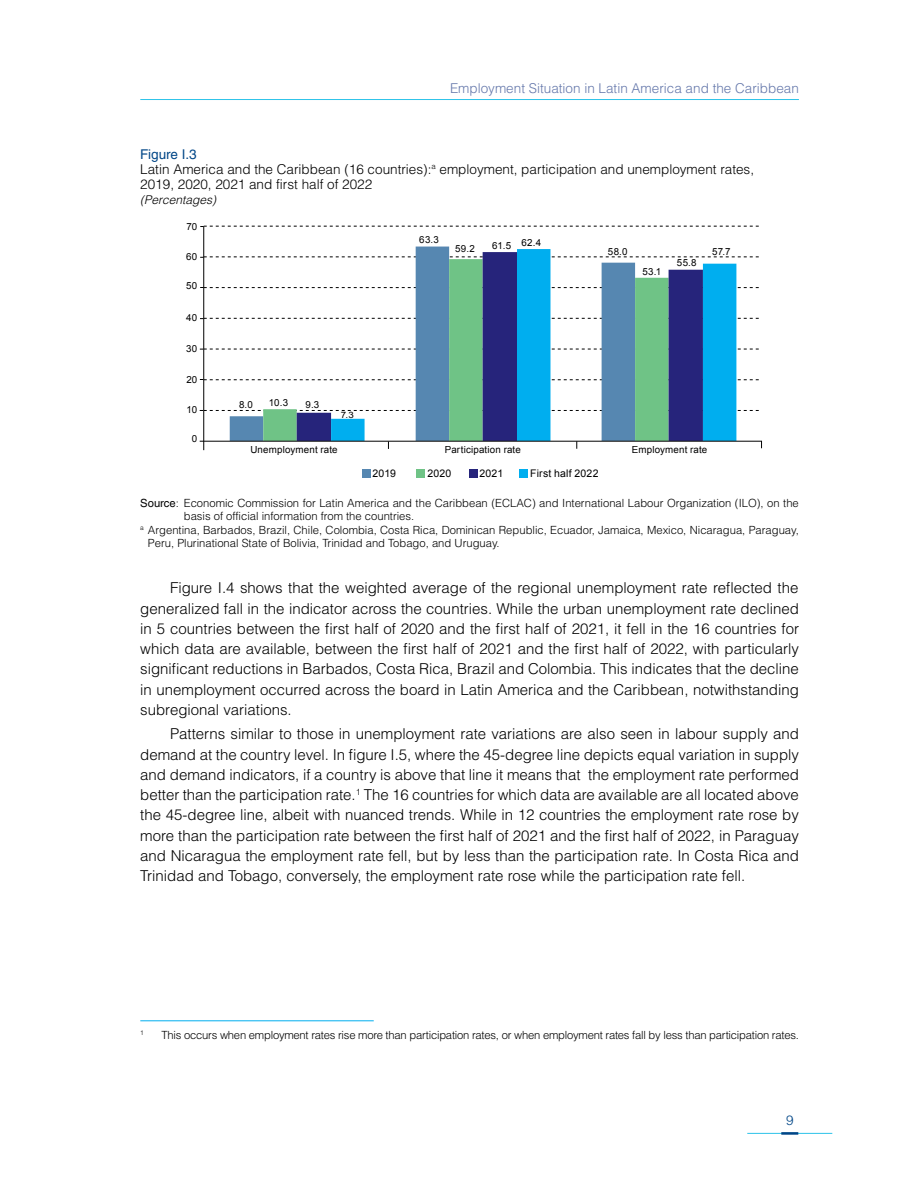
<style>
.page{position:relative;width:918px;height:1188px;background:#fff}
.page>*{position:absolute;margin:0;border:0;box-sizing:border-box;transform-origin:0 0}
.t1{font:300 15px/20.2px "Helvetica LT Std";color:#000;text-align:justify}
.t2{font:300 13.5px/15px "Helvetica LT Std";color:#000}
.t3{font:300 13.5px "Helvetica LT Std";color:#6578ab}
.t4{font:300 13.5px "Helvetica LT Std";color:#004687}
.t5{font:italic 300 12px "Helvetica LT Std";color:#000}
.t6{font:300 11.25px "Helvetica LT Std";color:#000}
.t7{font:300 11.25px "Helvetica LT Std";letter-spacing:-.02em;color:#000}
.t8{font:10.5px "Arial";letter-spacing:.02em;color:#000}
.t9{font:9.75px "Arial";letter-spacing:.02em;color:#000}
.t10{font:8.85px "Arial";color:#000;scale:1.11 1}
.t11{font:300 6.6px "Helvetica LT Std";color:#000}
.s1{font-weight:400;color:#004687}
.s2{font-weight:400}
</style>
<div class="page">
<hr style="left:747px;top:1133px;width:85px;height:1px;background:#2dc3e9">
<hr style="left:781px;top:1132px;width:17px;height:3px;background:#004687">
<hr style="left:140px;top:99px;width:659px;height:1px;background:#2dc3e9">
<svg style="left:230px;top:247px;width:220px;height:194px"></svg>
<svg style="left:263px;top:259px;width:34px;height:182px"></svg>
<svg style="left:297px;top:252px;width:34px;height:189px"></svg>
<svg style="left:331px;top:249px;width:405px;height:192px"></svg>
<hr style="left:200px;top:441px;width:562px;height:1px;background:#000">
<div style="left:362px;top:469px;width:8px;height:8px;background:#5687b1"></div>
<div style="left:416px;top:469px;width:8px;height:8px;background:#6fc386"></div>
<div style="left:469px;top:469px;width:8px;height:8px;background:#26247b"></div>
<div style="left:520px;top:469px;width:8px;height:8px;background:#00aeef"></div>
<hr style="left:203px;top:227px;width:1px;height:223px;background:#000">
<svg style="left:200px;top:226px;width:559px;height:1px"></svg>
<svg style="left:200px;top:257px;width:559px;height:1px"></svg>
<svg style="left:200px;top:287px;width:559px;height:1px"></svg>
<svg style="left:200px;top:318px;width:559px;height:1px"></svg>
<svg style="left:200px;top:349px;width:559px;height:1px"></svg>
<svg style="left:200px;top:379px;width:559px;height:2px"></svg>
<svg style="left:200px;top:410px;width:559px;height:1px"></svg>
<hr style="left:140px;top:1020px;width:234px;height:1px;background:#00aeef">
<p class="t3" style="left:450px;top:80px;width:350px">Employment Situation in Latin America and the Caribbean</p>
<p class="t2" style="left:140px;top:146px;width:615px"><span class="s1">Figure I.3<br></span>Latin America and the Caribbean (16 countries):<sup>a</sup> employment, participation and unemployment rates,<br>2019, 2020, 2021 and first half of 2022</p>
<p class="t5" style="left:140px;top:192px;width:77px">(Percentages)</p>
<p class="t9" style="left:187px;top:221px;width:12px">70</p>
<p class="t9" style="left:186px;top:250px;width:13px">60</p>
<p class="t9" style="left:186px;top:279px;width:13px">50</p>
<p class="t9" style="left:186px;top:311px;width:13px">40</p>
<p class="t9" style="left:186px;top:342px;width:13px">30</p>
<p class="t9" style="left:186px;top:373px;width:13px">20</p>
<p class="t9" style="left:187px;top:403px;width:12px">10</p>
<p class="t9" style="left:192px;top:433px;width:7px">0</p>
<p class="t9" style="left:239px;top:398px;width:15px">8.0</p>
<p class="t9" style="left:269px;top:396px;width:21px">10.3</p>
<p class="t9" style="left:306px;top:398px;width:15px">9.3</p>
<p class="t10" style="left:341px;top:409px;width:13px">7.3</p>
<p class="t9" style="left:419px;top:233px;width:21px">63.3</p>
<p class="t9" style="left:455px;top:242px;width:21px">59.2</p>
<p class="t9" style="left:492px;top:237px;width:50px">61.5 62.4</p>
<p class="t9" style="left:608px;top:245px;width:21px">58.0</p>
<p class="t9" style="left:643px;top:265px;width:20px">53.1</p>
<p class="t9" style="left:677px;top:256px;width:21px">55.8</p>
<p class="t9" style="left:712px;top:245px;width:20px">57.7</p>
<p class="t9" style="left:250px;top:443px;width:89px">Unemployment rate</p>
<p class="t9" style="left:445px;top:443px;width:78px">Participation rate</p>
<p class="t9" style="left:632px;top:443px;width:77px">Employment rate</p>
<p class="t8" style="left:373px;top:466px;width:25px">2019</p>
<p class="t8" style="left:428px;top:466px;width:25px">2020</p>
<p class="t8" style="left:480px;top:466px;width:25px">2021</p>
<p class="t8" style="left:530px;top:466px;width:70px">First half 2022</p>
<p class="t6" style="left:140px;top:496px;width:660px"><span class="s2">Source</span>: Economic Commission for Latin America and the Caribbean (ECLAC) and International Labour Organization (ILO), on the</p>
<p class="t6" style="left:184px;top:509px;width:232px">basis of official information from the countries.</p>
<p class="t6" style="left:140px;top:523px;width:660px"><sup>a</sup> Argentina, Barbados, Brazil, Chile, Colombia, Costa Rica, Dominican Republic, Ecuador, Jamaica, Mexico, Nicaragua, Paraguay,</p>
<p class="t6" style="left:148px;top:536px;width:353px">Peru, Plurinational State of Bolivia, Trinidad and Tobago, and Uruguay.</p>
<p class="t1" style="left:140px;top:578px;width:660px;text-indent:30px">Figure I.4 shows that the weighted average of the regional unemployment rate reflected the generalized fall in the indicator across the countries. While the urban unemployment rate declined in 5 countries between the first half of 2020 and the first half of 2021, it fell in the 16 countries for which data are available, between the first half of 2021 and the first half of 2022, with particularly significant reductions in Barbados, Costa Rica, Brazil and Colombia. This indicates that the decline in unemployment occurred across the board in Latin America and the Caribbean, notwithstanding subregional variations.</p>
<p class="t1" style="left:140px;top:724px;width:660px;text-indent:30px">Patterns similar to those in unemployment rate variations are also seen in labour supply and demand at the country level. In figure I.5, where the 45-degree line depicts equal variation in supply and demand indicators, if a country is above that line it means that the employment rate performed better than the participation rate.<sup>1</sup> The 16 countries for which data are available are all located above the 45-degree line, albeit with nuanced trends. While in 12 countries the employment rate rose by more than the participation rate between the first half of 2021 and the first half of 2022, in Paraguay and Nicaragua the employment rate fell, but by less than the participation rate. In Costa Rica and Trinidad and Tobago, conversely, the employment rate rose while the participation rate fell.</p>
<p class="t11" style="left:140px;top:1029px;width:5px">1</p>
<p class="t7" style="left:162px;top:1028px;width:639px">This occurs when employment rates rise more than participation rates, or when employment rates fall by less than participation rates.</p>
<p class="t4" style="left:786px;top:1111px;width:9px">9</p>
</div>
